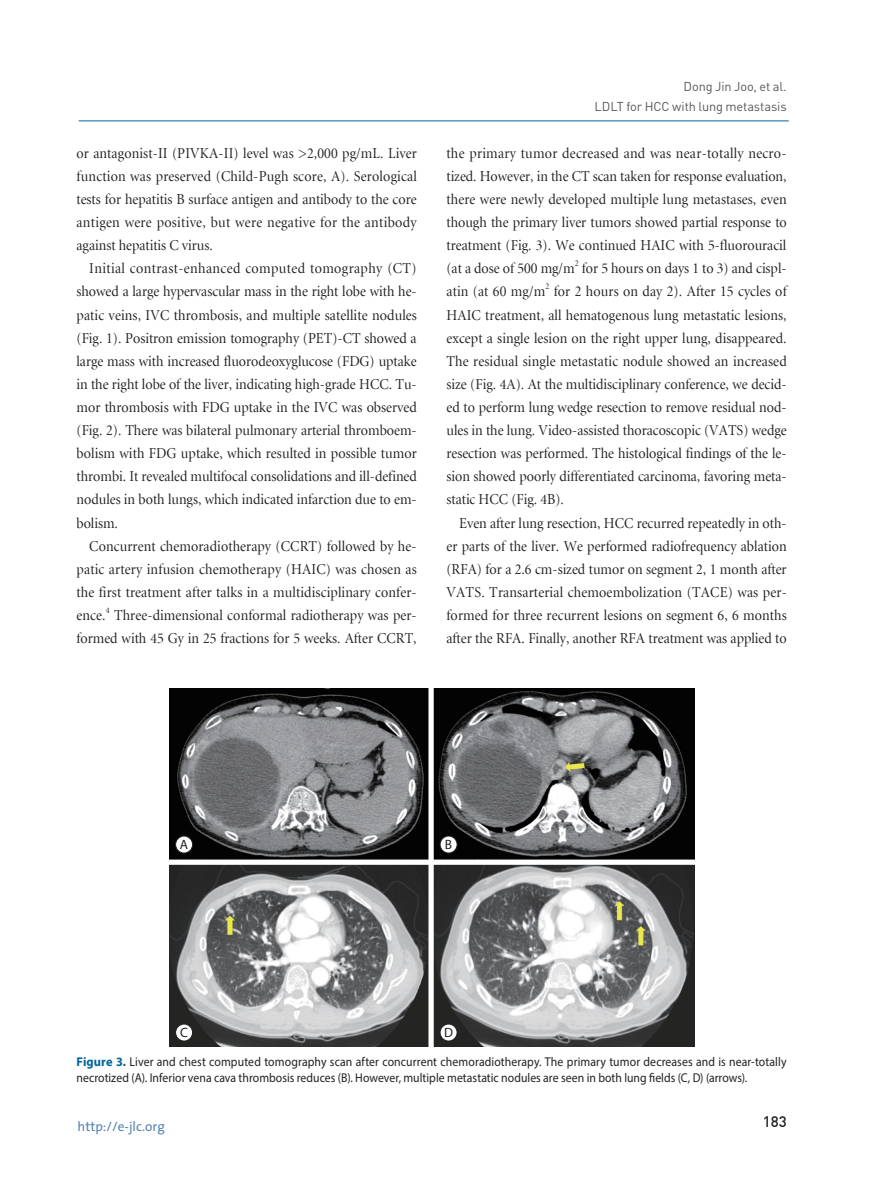
<style>
.page{position:relative;width:893px;height:1191px;background:#fff}
.page>*{position:absolute;margin:0;border:0;box-sizing:border-box;transform-origin:0 0}
.t1{font:15px/23.1px "Minion LT Display";color:#231f20;text-align:justify;scale:.95 1}
.t2{font:15px "Dinmed";color:#231f20}
.t3{font:13.5px "The Sans";color:#5684b0}
.t4{font:13.5px "Myriad Pro";color:#231f20}
.t5{font:12.75px/16.5px "Myriad Pro";letter-spacing:.005em;color:#231f20;scale:.92 1}
.t6{font:12.75px/19.5px "DIN Pro";letter-spacing:-.01em;color:#57585a;text-align:right}
.t7{font:8.7px "Minion LT Display";color:#231f20;scale:.95 1}
.s1{font-weight:700;color:#01669a}
</style>
<div class="page">
<hr style="left:79px;top:120px;width:710px;height:1px;background:#01669a">
<img style="left:170px;top:688px;width:525px;height:358px">
<div style="left:428px;top:687px;width:6px;height:361px;background:#fff"></div>
<div style="left:176px;top:836px;width:17px;height:17px;background:#fff;border-radius:50%"></div>
<div style="left:175px;top:836px;width:18px;height:17px;border:1px solid #231f20;border-radius:50%"></div>
<div style="left:176px;top:1024px;width:17px;height:17px;background:#fff;border-radius:50%"></div>
<div style="left:175px;top:1023px;width:18px;height:18px;border:1px solid #231f20;border-radius:50%"></div>
<div style="left:440px;top:836px;width:17px;height:17px;background:#fff;border-radius:50%"></div>
<div style="left:440px;top:836px;width:17px;height:17px;border:1px solid #231f20;border-radius:50%"></div>
<div style="left:440px;top:1024px;width:17px;height:17px;background:#fff;border-radius:50%"></div>
<div style="left:440px;top:1023px;width:17px;height:18px;border:1px solid #231f20;border-radius:50%"></div>
<div style="left:166px;top:859px;width:533px;height:5px;background:#fff"></div>
<p class="t1" style="left:77px;top:142px;width:360px">or antagonist-II (PIVKA-II) level was &gt;2,000 pg/mL. Liver function was preserved (Child-Pugh score, A). Serological tests for hepatitis B surface antigen and antibody to the core antigen were positive, but were negative for the antibody against hepatitis C virus.</p>
<p class="t1" style="left:77px;top:258px;width:360px;text-indent:13px">Initial contrast-enhanced computed tomography (CT) showed a large hypervascular mass in the right lobe with he&shy;patic veins, IVC thrombosis, and multiple satellite nodules (Fig. 1). Positron emission tomography (PET)-CT showed a large mass with increased fluorodeoxyglucose (FDG) uptake in the right lobe of the liver, indicating high-grade HCC. Tu&shy;mor thrombosis with FDG uptake in the IVC was observed (Fig. 2). There was bilateral pulmonary arterial thromboem&shy;bolism with FDG uptake, which resulted in possible tumor thrombi. It revealed multifocal consolidations and ill-defined nodules in both lungs, which indicated infarction due to em&shy;bolism.</p>
<p class="t1" style="left:77px;top:535px;width:360px;text-indent:13px">Concurrent chemoradiotherapy (CCRT) followed by he&shy;patic artery infusion chemotherapy (HAIC) was chosen as the first treatment after talks in a multidisciplinary confer&shy;ence.</p>
<p class="t7" style="left:106px;top:605px;width:6px">4</p>
<p class="t1" style="left:77px;top:604px;width:360px;text-align:right">Three-dimensional conformal radiotherapy was per&shy;formed with 45 Gy in 25 fractions for 5 weeks. After CCRT,</p>
<p class="t6" style="left:595px;top:76px;width:194px">Dong Jin Joo, et al.<br>LDLT for HCC with lung metastasis</p>
<p class="t1" style="left:446px;top:142px;width:360px">the primary tumor decreased and was near-totally necro&shy;tized. However, in the CT scan taken for response evaluation, there were newly developed multiple lung metastases, even though the primary liver tumors showed partial response to treatment (Fig. 3). We continued HAIC with 5-fluorouracil (at a dose of 500 mg/m</p>
<p class="t7" style="left:575px;top:259px;width:6px">2</p>
<p class="t1" style="left:582px;top:258px;width:217px">for 5 hours on days 1 to 3) and cispl-</p>
<p class="t1" style="left:446px;top:281px;width:106px">atin (at 60 mg/m</p>
<p class="t7" style="left:545px;top:282px;width:6px">2</p>
<p class="t1" style="left:446px;top:281px;width:360px;text-indent:107px">for 2 hours on day 2). After 15 cycles of HAIC treatment, all hematogenous lung metastatic lesions, except a single lesion on the right upper lung, disappeared.<br>The residual single metastatic nodule showed an increased size (Fig. 4A). At the multidisciplinary conference, we decid&shy;ed to perform lung wedge resection to remove residual nod&shy;ules in the lung. Video-assisted thoracoscopic (VATS) wedge resection was performed. The histological findings of the le&shy;sion showed poorly differentiated carcinoma, favoring meta&shy;static HCC (Fig. 4B).</p>
<p class="t1" style="left:446px;top:512px;width:360px;text-indent:13px">Even after lung resection, HCC recurred repeatedly in oth&shy;er parts of the liver. We performed radiofrequency ablation (RFA) for a 2.6 cm-sized tumor on segment 2, 1 month after VATS. Transarterial chemoembolization (TACE) was per&shy;formed for three recurrent lesions on segment 6, 6 months after the RFA. Finally, another RFA treatment was applied to</p>
<p class="t4" style="left:180px;top:836px;width:10px">A</p>
<p class="t4" style="left:180px;top:1024px;width:9px">C</p>
<p class="t4" style="left:445px;top:836px;width:9px">B</p>
<p class="t4" style="left:444px;top:1024px;width:10px">D</p>
<p class="t5" style="left:77px;top:1052px;width:773px"><span class="s1">Figure 3.</span> Liver and chest computed tomography scan after concurrent chemoradiotherapy. The primary tumor decreases and is near-totally necrotized (A). Inferior vena cava thrombosis reduces (B). However, multiple metastatic nodules are seen in both lung fields (C, D) (arrows).</p>
<p class="t3" style="left:78px;top:1115px;width:89px">http://e-jlc.org</p>
<p class="t2" style="left:763px;top:1112px;width:25px">183</p>
</div>
